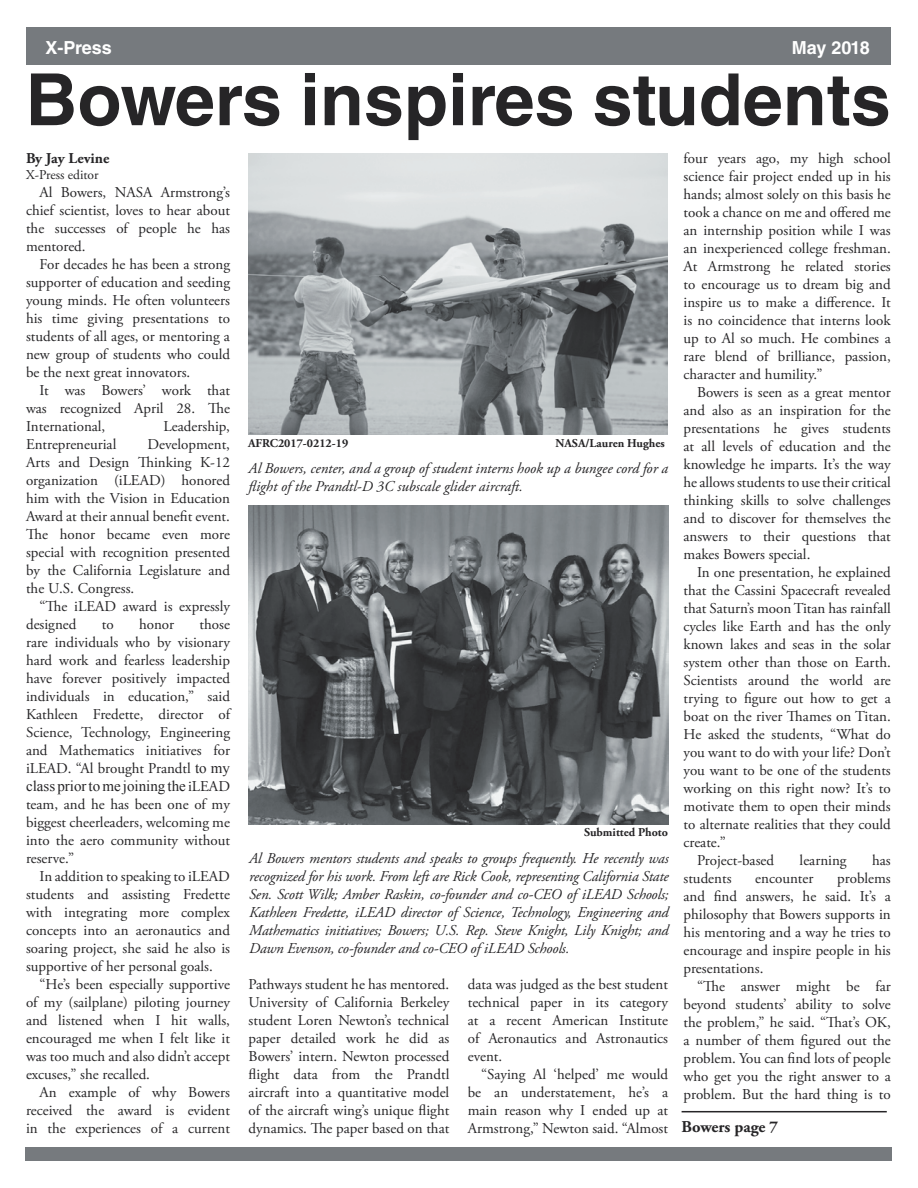
<style>
.page{position:relative;width:918px;height:1188px;background:#fff}
.page>*{position:absolute;margin:0;border:0;box-sizing:border-box;transform-origin:0 0}
.t1{font:700 72px "Helvetica LT Std";color:#262527}
.t2{font:700 18px "Helvetica LT Std";letter-spacing:-.02em;color:#fff}
.t3{font:700 16.5px "Adobe Garamond Pro";color:#262527}
.t4{font:15px/18px "Adobe Garamond Pro";color:#262527;text-align:justify}
.t5{font:italic 15px/18px "Adobe Garamond Pro";color:#262527}
.t6{font:700 15px "Adobe Garamond Pro";color:#262527}
.t7{font:13.5px "Adobe Garamond Pro";color:#262527}
.t8{font:700 12px "Adobe Garamond Pro";color:#262527}
.s1{font-family:"Times New Roman"}
</style>
<div class="page">
<div style="left:26px;top:27px;width:864px;height:37px;background:#767a7e"></div>
<div style="left:26px;top:1148px;width:866px;height:13px;background:#767a7e"></div>
<hr style="left:682px;top:1111px;width:205px;height:1px;background:#262527">
<img style="left:248px;top:154px;width:419px;height:280px">
<img style="left:248px;top:506px;width:420px;height:318px">
<p class="t2" style="left:46px;top:37px;width:68px">X-Press</p>
<p class="t2" style="left:792px;top:37px;width:80px">May 2018</p>
<p class="t1" style="left:26px;top:56px;width:867px">Bowers inspires students</p>
<p class="t6" style="left:26px;top:150px;width:85px">By Jay Levine</p>
<p class="t7" style="left:26px;top:167px;width:74px">X-Press editor</p>
<p class="t4" style="left:26px;top:184px;width:206px;text-indent:14px">Al Bowers, NASA Armstrong’s chief scientist, loves to hear about the successes of people he has mentored.</p>
<p class="t4" style="left:26px;top:256px;width:206px;text-indent:14px">For decades he has been a strong supporter of education and seeding young minds. He often volunteers his time giving presentations to students of all ages, or mentoring a new group of students who could be the next great innovators.</p>
<p class="t4" style="left:26px;top:382px;width:206px;text-indent:14px">It was Bowers’ work that was recognized April 28. The International,</p>
<p class="t4" style="left:684px;top:150px;width:209px">four years ago, my high school science fair project ended up in his hands; almost solely on this basis he took a chance on me and offered me an internship position while I was an inexperienced college freshman.<br>At Armstrong he related stories to encourage us to dream big and inspire us to make a difference. It is no coincidence that interns look up to Al so much. He combines a rare blend of brilliance, passion, character and humility.”</p>
<p class="t4" style="left:684px;top:384px;width:209px;text-indent:14px">Bowers is seen as a great mentor and also as an inspiration for the presentations he gives students at all levels of education and the knowledge he imparts. It’s the way he allows students to use their critical thinking skills to solve challenges and to discover for themselves the answers to their questions that makes Bowers special.</p>
<p class="t4" style="left:684px;top:564px;width:209px;text-indent:14px">In one presentation, he explained that the Cassini Spacecraft revealed that Saturn’s moon Titan has rainfall cycles like Earth and has the only known lakes and seas in the solar system other than those on Earth.<br>Scientists around the world are trying to figure out how to get a boat on the river Thames on Titan.<br>He asked the students, “What do you want to do with your life? Don’t you want to be one of the students working on this right now? It’s to motivate them to open their minds to alternate realities that they could create.”</p>
<p class="t4" style="left:697px;top:852px;width:79px">Project-based</p>
<p class="t4" style="left:800px;top:852px;width:48px">learning</p>
<p class="t4" style="left:872px;top:852px;width:20px">has</p>
<p class="t4" style="left:684px;top:870px;width:50px">students</p>
<p class="t4" style="left:755px;top:870px;width:60px">encounter</p>
<p class="t4" style="left:164px;top:418px;width:68px">Leadership,</p>
<p class="t4" style="left:26px;top:436px;width:206px;text-indent:122px">Development, Arts and Design Thinking K-12 organization (iLEAD) honored him with the Vision in Education Award at their annual benefit event.<br>The honor became even more special with recognition presented by the California Legislature and the U.S. Congress.</p>
<p class="t4" style="left:26px;top:598px;width:206px;text-indent:14px">“The iLEAD award is expressly designed</p>
<p class="t4" style="left:26px;top:436px;width:92px">Entrepreneurial</p>
<p class="t8" style="left:248px;top:436px;width:102px">AFRC2017-0212-19</p>
<p class="t8" style="left:556px;top:436px;width:111px">NASA/Lauren Hughes</p>
<p class="t5" style="left:249px;top:459px;width:421px">Al Bowers, center, and a group of student interns hook up a bungee cord for a flight of the Prandtl-D 3C subscale glider aircraft.</p>
<p class="t4" style="left:26px;top:616px;width:206px;text-indent:174px">those rare individuals who by visionary hard work and fearless leadership have forever positively impacted individuals in education,” said Kathleen Fredette, director of Science, Technology, Engineering and Mathematics initiatives for iLEAD. “Al brought Prandtl <span class="s1">to my class prior to me joining the</span> iLEAD team, and he has been one of my biggest cheerleaders, welcoming me into the aero community without reserve.”</p>
<p class="t4" style="left:26px;top:868px;width:206px;text-indent:14px">In addition to speaking to iLEAD students and assisting Fredette with integrating more complex concepts into an aeronautics and soaring project, she said he also is supportive of her personal goals.</p>
<p class="t4" style="left:26px;top:976px;width:206px;text-indent:14px">“He’s been especially supportive of my (sailplane) piloting journey and listened when I hit walls, encouraged me when I felt like it was too much and also didn’t accept excuses,” she recalled.</p>
<p class="t4" style="left:26px;top:1084px;width:206px;text-indent:14px">An example of why Bowers received the award is evident in the experiences of a current</p>
<p class="t4" style="left:102px;top:616px;width:13px">to</p>
<p class="t4" style="left:139px;top:616px;width:37px">honor</p>
<p class="t8" style="left:584px;top:825px;width:85px">Submitted Photo</p>
<p class="t5" style="left:249px;top:850px;width:421px;text-align:justify">Al Bowers mentors students and speaks to groups frequently. He recently was recognized for his work. From left are Rick Cook, representing California State Sen. Scott Wilk; Amber Raskin, co-founder and co-CEO of iLEAD Schools; Kathleen Fredette, iLEAD director of Science, Technology, Engineering and Mathematics initiatives; Bowers; U.S. Rep. Steve Knight, Lily Knight; and Dawn Evenson, co-founder and co-CEO of iLEAD Schools.</p>
<p class="t4" style="left:684px;top:870px;width:209px;text-indent:154px">problems and find answers, he said. It’s a philosophy that Bowers supports in his mentoring and a way he tries to encourage and inspire people in his presentations.</p>
<p class="t4" style="left:684px;top:978px;width:209px;text-indent:14px">“The answer might be far beyond students’ ability to solve the problem,” he said. “That’s OK, a number of them figured out the problem. You can find lots of people who get you the right answer to a problem. But the hard thing is to</p>
<p class="t4" style="left:249px;top:976px;width:202px">Pathways student he has mentored.<br>University of California Berkeley student Loren Newton’s technical paper detailed work he did as Bowers’ intern. Newton processed flight data from the Prandtl aircraft into a quantitative model of the aircraft wing’s unique flight dynamics. The paper based on that</p>
<p class="t4" style="left:468px;top:976px;width:202px">data was judged as the best student technical paper in its category at a recent American Institute of Aeronautics and Astronautics event.</p>
<p class="t4" style="left:468px;top:1066px;width:202px;text-indent:14px">“Saying Al ‘helped’ me would be an understatement, he’s a main reason why I ended up at Armstrong,” Newton said. “Almost</p>
<p class="t3" style="left:682px;top:1117px;width:98px">Bowers page 7</p>
</div>
